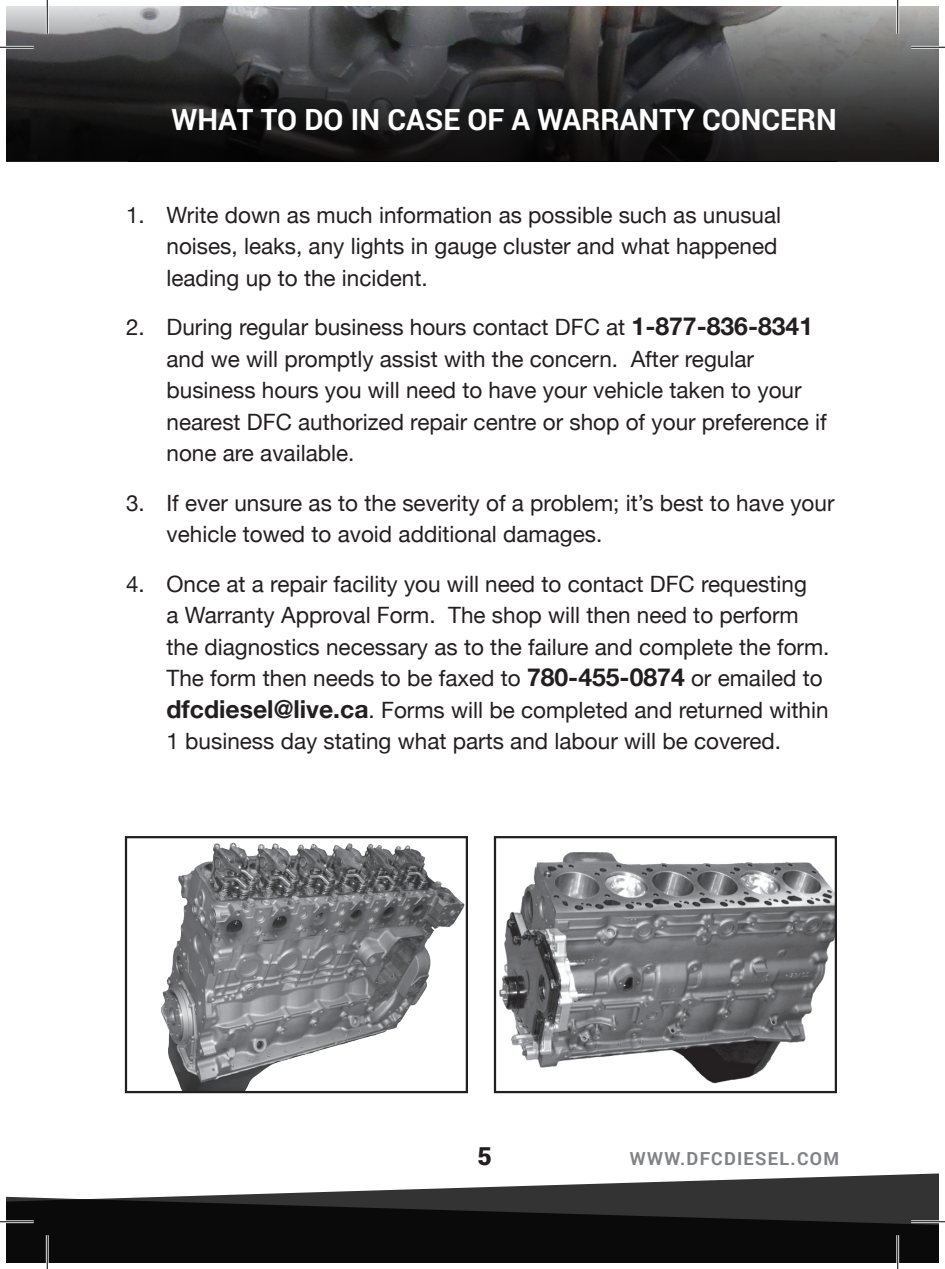
<style>
.page{position:relative;width:945px;height:1269px;background:#fff}
.page>*{position:absolute;margin:0;border:0;box-sizing:border-box;transform-origin:0 0}
.t1{font:700 29.25px "Roboto";color:#fff}
.t2{font:900 24.75px "Roboto";color:#231f20}
.t3{font:22.5px/31.5px "Helvetica Neue";color:#231f20}
.t4{font:700 18px "Roboto";letter-spacing:.07em;color:#808285}
.s1{font-weight:700;font-size:24.75px}
</style>
<div class="page">
<svg style="left:7px;top:1173px;width:931px;height:89px;fill:#0a0a0a"></svg>
<svg style="left:7px;top:7px;width:931px;height:154px;background:#3a3a3b"></svg>
<img style="left:161px;top:842px;width:304px;height:248px">
<div style="left:125px;top:836px;width:343px;height:257px;border:2px solid #231f20"></div>
<img style="left:499px;top:852px;width:335px;height:232px">
<div style="left:494px;top:836px;width:343px;height:257px;border:2px solid #231f20"></div>
<hr style="left:0;top:46px;width:34px;height:3px;background:#fff">
<hr style="left:911px;top:46px;width:34px;height:3px;background:#fff">
<hr style="left:0;top:1220px;width:34px;height:3px;background:#fff">
<hr style="left:911px;top:1220px;width:34px;height:3px;background:#fff">
<hr style="left:46px;top:0;width:3px;height:34px;background:#fff">
<hr style="left:46px;top:1235px;width:3px;height:34px;background:#fff">
<hr style="left:896px;top:0;width:3px;height:34px;background:#fff">
<hr style="left:896px;top:1235px;width:3px;height:34px;background:#fff">
<hr style="left:0;top:47px;width:34px;height:1px;background:#000">
<hr style="left:911px;top:47px;width:34px;height:1px;background:#000">
<hr style="left:0;top:1221px;width:34px;height:1px;background:#000">
<hr style="left:911px;top:1221px;width:34px;height:1px;background:#000">
<hr style="left:47px;top:0;width:1px;height:34px;background:#000">
<hr style="left:47px;top:1235px;width:1px;height:34px;background:#000">
<hr style="left:897px;top:0;width:1px;height:34px;background:#000">
<hr style="left:897px;top:1235px;width:1px;height:34px;background:#000">
<h1 class="t1" style="left:172px;top:99px;width:667px">WHAT TO DO IN CASE OF A WARRANTY CONCERN</h1>
<p class="t3" style="left:166px;top:200px;width:616px;text-indent:-40px">1. Write down as much information as possible such as unusual noises, leaks, any lights in gauge cluster and what happened leading up to the incident.</p>
<p class="t3" style="left:166px;top:313px;width:662px;text-indent:-40px">2. During regular business hours contact DFC at <span class="s1">1-877-836-8341 </span>and we will promptly assist with the concern. After regular business hours you will need to have your vehicle taken to your nearest DFC authorized repair centre or shop of your preference if none are available.</p>
<p class="t3" style="left:166px;top:488px;width:670px;text-indent:-40px">3. If ever unsure as to the severity of a problem; it’s best to have your vehicle towed to avoid additional damages.</p>
<p class="t3" style="left:166px;top:569px;width:665px;text-indent:-40px">4. Once at a repair facility you will need to contact DFC requesting<br>a Warranty Approval Form. The shop will then need to perform the diagnostics necessary as to the failure and complete the form.<br>The form then needs to be faxed to <span class="s1">780-455-0874</span> or emailed to <span class="s1">dfcdiesel@live.ca</span>. Forms will be completed and returned within 1 business day stating what parts and labour will be covered.</p>
<p class="t2" style="left:477px;top:1139px;width:16px">5</p>
<p class="t4" style="left:630px;top:1146px;width:211px">WWW.DFCDIESEL.COM</p>
</div>
